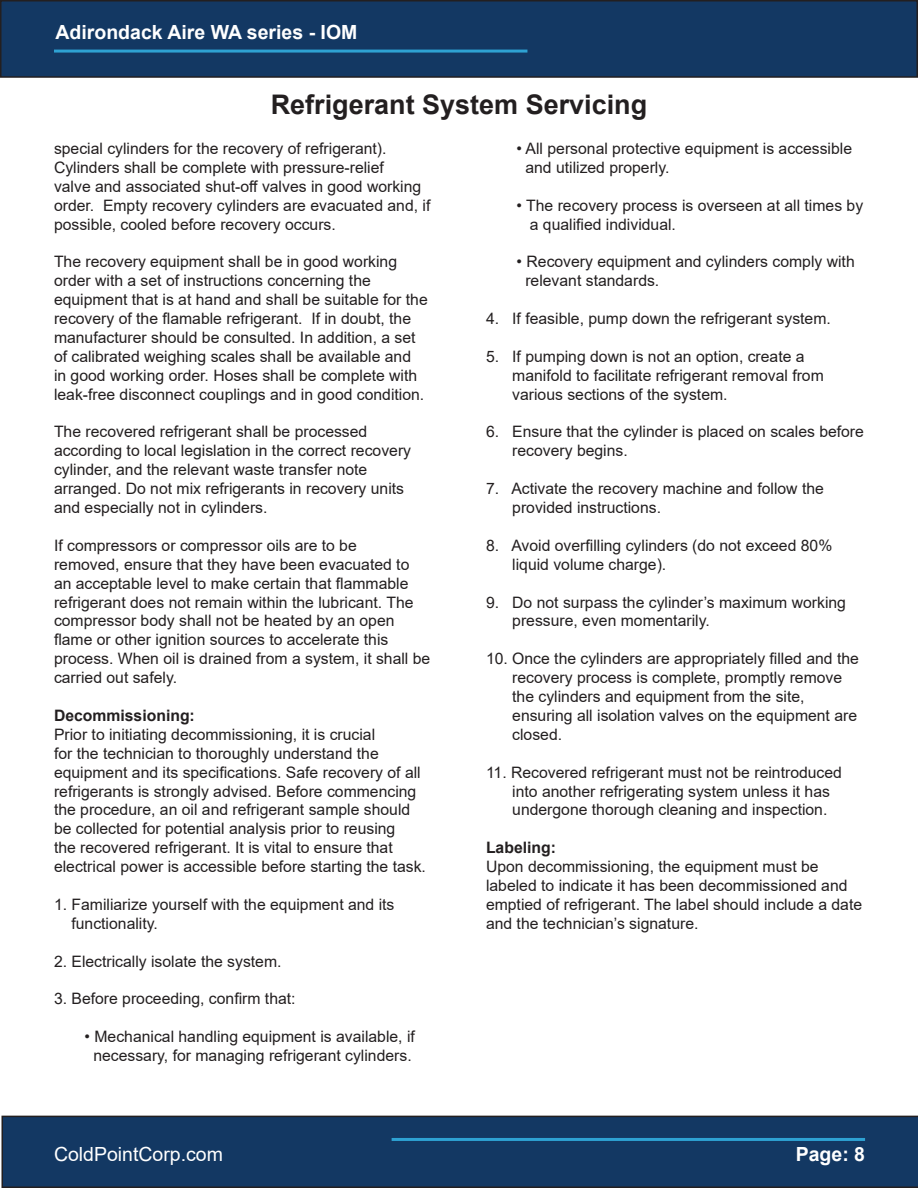
<style>
.page{position:relative;width:918px;height:1188px;background:#fff}
.page>*{position:absolute;margin:0;border:0;box-sizing:border-box;transform-origin:0 0}
.t1{font:700 27px "Arial";color:#231f20}
.t2{font:700 19.5px "Arial";color:#fff}
.t3{font:19.5px "Arial";color:#fff}
.t4{font:15.75px/18.9px "Arial";color:#231f20}
.t5{font:700 15.75px "Arial";color:#231f20}
</style>
<div class="page">
<div style="left:2px;top:1116px;width:916px;height:72px;background:#133863"></div>
<div style="left:1px;top:1px;width:916px;height:76px;background:#133863"></div>
<div style="left:0;top:0;width:918px;height:78px;border:2px solid #231f20"></div>
<hr style="left:54px;top:50px;width:473px;height:3px;background:#2ea2d3">
<hr style="left:392px;top:1138px;width:473px;height:3px;background:#2ea2d3">
<p class="t2" style="left:56px;top:19px;width:303px">Adirondack Aire WA series - IOM</p>
<p class="t1" style="left:271px;top:86px;width:378px">Refrigerant System Servicing</p>
<p class="t4" style="left:54px;top:139px;width:378px">special cylinders for the recovery of refrigerant).<br>Cylinders shall be complete with pressure-relief<br>valve and associated shut-off valves in good working order. Empty recovery cylinders are evacuated and, if possible, cooled before recovery occurs.</p>
<p class="t4" style="left:54px;top:252px;width:375px">The recovery equipment shall be in good working order with a set of instructions concerning the equipment that is at hand and shall be suitable for the recovery of the flamable refrigerant. If in doubt, the manufacturer should be consulted. In addition, a set of calibrated weighing scales shall be available and<br>in good working order. Hoses shall be complete with leak-free disconnect couplings and in good condition.</p>
<p class="t4" style="left:54px;top:422px;width:359px">The recovered refrigerant shall be processed according to local legislation in the correct recovery cylinder, and the relevant waste transfer note arranged. Do not mix refrigerants in recovery units and especially not in cylinders.</p>
<p class="t4" style="left:54px;top:536px;width:378px">If compressors or compressor oils are to be<br>removed, ensure that they have been evacuated to an acceptable level to make certain that flammable refrigerant does not remain within the lubricant. The compressor body shall not be heated by an open flame or other ignition sources to accelerate this process. When oil is drained from a system, it shall be carried out safely.</p>
<p class="t5" style="left:54px;top:704px;width:142px">Decommissioning:</p>
<p class="t4" style="left:54px;top:725px;width:374px">Prior to initiating decommissioning, it is crucial<br>for the technician to thoroughly understand the equipment and its specifications. Safe recovery of all refrigerants is strongly advised. Before commencing the procedure, an oil and refrigerant sample should be collected for potential analysis prior to reusing<br>the recovered refrigerant. It is vital to ensure that electrical power is accessible before starting the task.</p>
<p class="t4" style="left:54px;top:895px;width:342px">1. Familiarize yourself with the equipment and its</p>
<p class="t4" style="left:72px;top:914px;width:88px">functionality.</p>
<p class="t4" style="left:54px;top:952px;width:229px">2. Electrically isolate the system.</p>
<p class="t4" style="left:54px;top:989px;width:243px">3. Before proceeding, confirm that:</p>
<p class="t4" style="left:85px;top:1027px;width:332px">• Mechanical handling equipment is available, if</p>
<p class="t4" style="left:93px;top:1046px;width:320px">necessary, for managing refrigerant cylinders.</p>
<p class="t4" style="left:517px;top:139px;width:337px">• All personal protective equipment is accessible</p>
<p class="t4" style="left:525px;top:158px;width:146px">and utilized properly.</p>
<p class="t4" style="left:517px;top:196px;width:348px">• The recovery process is overseen at all times by</p>
<p class="t4" style="left:530px;top:214px;width:148px">a qualified individual.</p>
<p class="t4" style="left:517px;top:252px;width:340px">• Recovery equipment and cylinders comply with</p>
<p class="t4" style="left:525px;top:271px;width:135px">relevant standards.</p>
<p class="t4" style="left:486px;top:309px;width:346px">4. If feasible, pump down the refrigerant system.</p>
<p class="t4" style="left:486px;top:347px;width:320px">5. If pumping down is not an option, create a</p>
<p class="t4" style="left:512px;top:366px;width:313px">manifold to facilitate refrigerant removal from</p>
<p class="t4" style="left:512px;top:385px;width:217px">various sections of the system.</p>
<p class="t4" style="left:486px;top:422px;width:379px">6. Ensure that the cylinder is placed on scales before</p>
<p class="t4" style="left:512px;top:441px;width:117px">recovery begins.</p>
<p class="t4" style="left:486px;top:479px;width:339px">7. Activate the recovery machine and follow the</p>
<p class="t4" style="left:512px;top:498px;width:150px">provided instructions.</p>
<p class="t4" style="left:486px;top:536px;width:348px">8. Avoid overfilling cylinders (do not exceed 80%</p>
<p class="t4" style="left:512px;top:555px;width:156px">liquid volume charge).</p>
<p class="t4" style="left:486px;top:592px;width:362px">9. Do not surpass the cylinder’s maximum working</p>
<p class="t4" style="left:512px;top:611px;width:199px">pressure, even momentarily.</p>
<p class="t4" style="left:486px;top:649px;width:374px">10. Once the cylinders are appropriately filled and the</p>
<p class="t4" style="left:512px;top:668px;width:331px">recovery process is complete, promptly remove</p>
<p class="t4" style="left:512px;top:687px;width:294px">the cylinders and equipment from the site,</p>
<p class="t4" style="left:512px;top:706px;width:346px">ensuring all isolation valves on the equipment are</p>
<p class="t4" style="left:512px;top:725px;width:51px">closed.</p>
<p class="t4" style="left:486px;top:763px;width:357px">11. Recovered refrigerant must not be reintroduced</p>
<p class="t4" style="left:512px;top:781px;width:319px">into another refrigerating system unless it has</p>
<p class="t4" style="left:512px;top:800px;width:317px">undergone thorough cleaning and inspection.</p>
<p class="t5" style="left:486px;top:837px;width:72px">Labeling:</p>
<p class="t4" style="left:486px;top:857px;width:378px">Upon decommissioning, the equipment must be labeled to indicate it has been decommissioned and emptied of refrigerant. The label should include a date and the technician’s signature.</p>
<p class="t3" style="left:54px;top:1141px;width:171px">ColdPointCorp.com</p>
<p class="t2" style="left:796px;top:1141px;width:71px">Page: 8</p>
</div>
